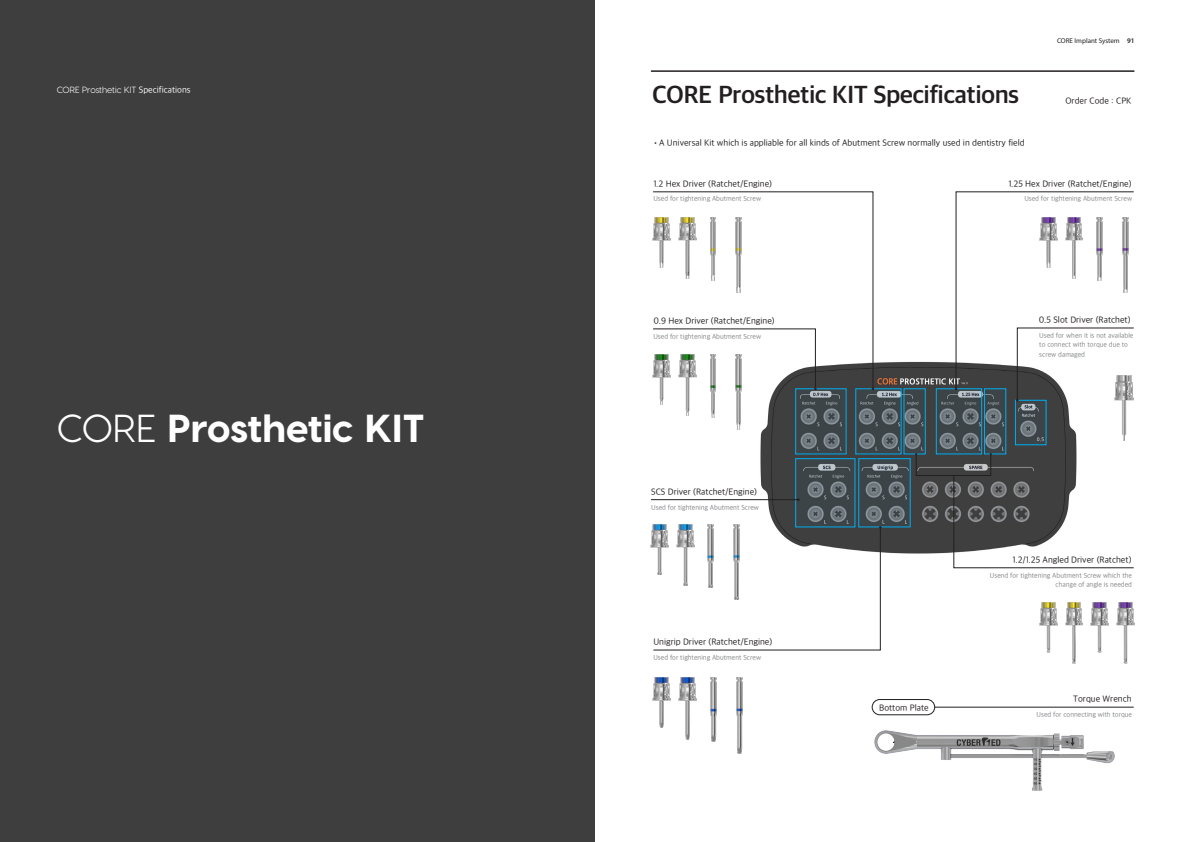
<style>
.page{position:relative;width:1191px;height:842px;background:#fff}
.page>*{position:absolute;margin:0;border:0;box-sizing:border-box;transform-origin:0 0}
.t1{font:800 39px "Visby CF";color:#fff}
.t2{font:700 25px "Apple SD Gothic Neo";letter-spacing:-.025em;color:#231f20}
.t3{font:9px "Apple SD Gothic Neo";color:#231f20}
.t4{font:9px "Visby CF";color:#fff}
.t5{font:7px/9.6px "Apple SD Gothic Neo";color:#808285}
.t6{font:7px "Myriad Pro";color:#231f20}
.s1{font-family:"Apple SD Gothic Neo"}
.s2{font-size:8px}
.s3{font-weight:600}
.s4{font-weight:400}
</style>
<div class="page">
<div style="left:0;top:0;width:595px;height:842px;background:#3e3e3f"></div>
<hr style="left:651px;top:70px;width:483px;height:2px;background:#231f20">
<img style="left:755px;top:353px;width:322px;height:201px">
<svg style="left:797px;top:390px;width:47px;height:62px;background:#525a5f"></svg>
<div style="left:795px;top:388px;width:51px;height:66px;border:1px solid #00aeef"></div>
<svg style="left:797px;top:460px;width:56px;height:65px;background:#4d555a"></svg>
<div style="left:795px;top:458px;width:60px;height:69px;border:1px solid #00aeef"></div>
<svg style="left:860px;top:460px;width:48px;height:65px;background:#515a5e"></svg>
<div style="left:858px;top:458px;width:52px;height:69px;border:1px solid #00aeef"></div>
<svg style="left:857px;top:390px;width:42px;height:62px;background:#545d62"></svg>
<div style="left:855px;top:388px;width:46px;height:66px;border:1px solid #00aeef"></div>
<svg style="left:938px;top:390px;width:42px;height:62px;background:#51595e"></svg>
<div style="left:936px;top:388px;width:46px;height:66px;border:1px solid #00aeef"></div>
<svg style="left:905px;top:390px;width:18px;height:62px"></svg>
<svg style="left:986px;top:401px;width:18px;height:51px"></svg>
<div style="left:984px;top:388px;width:22px;height:66px;border:1px solid #00aeef"></div>
<svg style="left:1017px;top:402px;width:27px;height:41px"></svg>
<div style="left:1015px;top:400px;width:31px;height:45px;border:1px solid #00aeef"></div>
<img style="left:1039px;top:602px;width:18px;height:50px">
<img style="left:1065px;top:602px;width:18px;height:62px">
<svg style="left:652px;top:191px;width:221px;height:198px"></svg>
<svg style="left:652px;top:328px;width:164px;height:62px"></svg>
<svg style="left:653px;top:526px;width:228px;height:125px"></svg>
<svg style="left:954px;top:191px;width:180px;height:210px"></svg>
<div style="left:916px;top:454px;width:75px;height:22px;border:1px solid #231f20"></div>
<svg style="left:953px;top:475px;width:181px;height:93px"></svg>
<hr style="left:934px;top:707px;width:199px;height:1px;background:#231f20">
<hr style="left:651px;top:499px;width:147px;height:1px;background:#231f20">
<img style="left:710px;top:218px;width:6px;height:62px">
<img style="left:735px;top:218px;width:6px;height:75px">
<img style="left:735px;top:355px;width:6px;height:75px">
<img style="left:1039px;top:218px;width:18px;height:49px">
<img style="left:1090px;top:602px;width:18px;height:50px">
<img style="left:1065px;top:218px;width:18px;height:61px">
<img style="left:1114px;top:376px;width:19px;height:64px">
<img style="left:1116px;top:602px;width:18px;height:62px">
<img style="left:1096px;top:218px;width:6px;height:62px">
<img style="left:1122px;top:218px;width:6px;height:75px">
<img style="left:652px;top:355px;width:18px;height:50px">
<img style="left:678px;top:355px;width:18px;height:61px">
<img style="left:710px;top:355px;width:6px;height:63px">
<img style="left:733px;top:525px;width:6px;height:75px">
<img style="left:736px;top:678px;width:6px;height:75px">
<img style="left:650px;top:525px;width:18px;height:50px">
<img style="left:652px;top:678px;width:18px;height:50px">
<img style="left:676px;top:525px;width:18px;height:61px">
<img style="left:678px;top:678px;width:18px;height:61px">
<img style="left:708px;top:525px;width:6px;height:63px">
<img style="left:710px;top:678px;width:6px;height:63px">
<img style="left:874px;top:731px;width:240px;height:59px">
<div style="left:872px;top:699px;width:62px;height:16px;border:1px solid #231f20;border-radius:8px"></div>
<p class="t4" style="left:57px;top:84px;width:135px">CORE Prosthetic KIT <span class="s1">Specifications</span></p>
<p class="t2" style="left:652px;top:82px;width:369px">CORE Prosthetic KIT Specifications</p>
<p class="t3" style="left:652px;top:138px;width:374px"><span class="s2">•</span>A Universal Kit which is appliable for all kinds of Abutment Screw normally used in dentistry field</p>
<p class="t6" style="left:1057px;top:37px;width:79px">CORE Implant System <span class="s3">91</span></p>
<p class="t3" style="left:1065px;top:95px;width:68px">Order Code : CPK</p>
<p class="t3" style="left:653px;top:179px;width:120px">1.2 Hex Driver (Ratchet/Engine)</p>
<p class="t3" style="left:1008px;top:179px;width:125px">1.25 Hex Driver (Ratchet/Engine)</p>
<p class="t5" style="left:653px;top:195px;width:109px">Used for tightening Abutment Screw</p>
<p class="t5" style="left:1024px;top:195px;width:109px">Used for tightening Abutment Screw</p>
<p class="t1" style="left:57px;top:403px;width:370px"><span class="s4">CORE</span> Prosthetic KIT</p>
<p class="t3" style="left:653px;top:316px;width:123px">0.9 Hex Driver (Ratchet/Engine)</p>
<p class="t5" style="left:653px;top:332px;width:109px">Used for tightening Abutment Screw</p>
<p class="t3" style="left:651px;top:487px;width:107px">SCS Driver (Ratchet/Engine)</p>
<p class="t5" style="left:651px;top:503px;width:109px">Used for tightening Abutment Screw</p>
<p class="t3" style="left:653px;top:637px;width:120px">Unigrip Driver (Ratchet/Engine)</p>
<p class="t5" style="left:653px;top:653px;width:109px">Used for tightening Abutment Screw</p>
<p class="t3" style="left:1038px;top:315px;width:93px">0.5 Slot Driver (Ratchet)</p>
<p class="t5" style="left:1039px;top:331px;width:96px">Used for when it is not available to connect with torque due to screw damaged</p>
<p class="t3" style="left:879px;top:702px;width:51px">Bottom Plate</p>
<p class="t3" style="left:1012px;top:555px;width:120px">1.2/1.25 Angled Driver (Ratchet)</p>
<p class="t5" style="left:989px;top:571px;width:144px;text-align:right">Usend for tightening Abutment Screw which the change of angle is needed</p>
<p class="t3" style="left:1073px;top:694px;width:60px">Torque Wrench</p>
<p class="t5" style="left:1036px;top:710px;width:97px">Used for connecting with torque</p>
</div>
